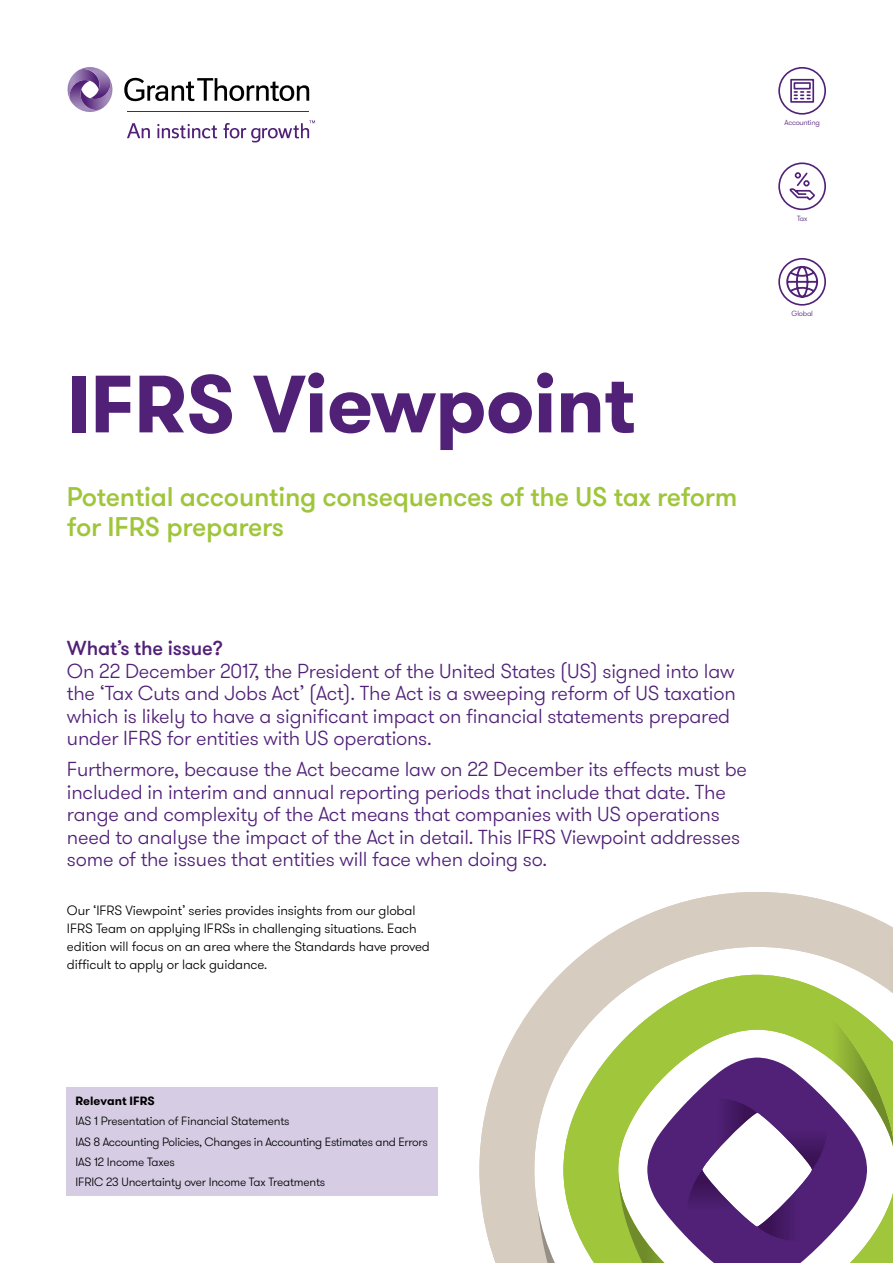
<style>
.page{position:relative;width:893px;height:1263px;background:#fff}
.page>*{position:absolute;margin:0;border:0;box-sizing:border-box;transform-origin:0 0}
.t1{font:700 81px "GT Walsheim Pro";letter-spacing:-.01em;color:#512178}
.t2{font:500 27px/30px "GT Walsheim Pro";letter-spacing:-.01em;color:#9fc63b}
.t3{font:300 20.25px/22.5px "GT Walsheim Pro";letter-spacing:-.01em;color:#512178}
.t4{font:500 20.25px "GT Walsheim Pro";letter-spacing:-.01em;color:#512178}
.t5{font:300 13.5px/18px "GT Walsheim Pro";letter-spacing:-.01em;color:#000}
.t6{font:300 12px/20.2px "GT Walsheim Pro";letter-spacing:-.02em;color:#000}
.t7{font:700 12px "GT Walsheim Pro";color:#000}
.t8{font:300 7.5px "GT Walsheim Pro";letter-spacing:-.03em;color:#512178}
</style>
<div class="page">
<svg style="left:124px;top:78px;width:185px;height:23px"></svg>
<svg style="left:127px;top:123px;width:23px;height:15px"></svg>
<svg style="left:157px;top:124px;width:60px;height:14px"></svg>
<svg style="left:224px;top:120px;width:91px;height:22px"></svg>
<hr style="left:128px;top:112px;width:181px;height:1px;background:#512178">
<svg style="left:67px;top:67px;width:46px;height:45px"></svg>
<svg style="left:778px;top:67px;width:48px;height:48px"></svg>
<div style="left:67px;top:1087px;width:371px;height:109px;background:#d6cde4"></div>
<svg style="left:479px;top:999px;width:59px;height:264px"></svg>
<svg style="left:538px;top:892px;width:355px;height:371px"></svg>
<svg style="left:563px;top:975px;width:55px;height:288px"></svg>
<svg style="left:618px;top:975px;width:275px;height:288px"></svg>
<svg style="left:647px;top:1057px;width:220px;height:206px"></svg>
<svg style="left:678px;top:1098px;width:158px;height:143px"></svg>
<svg style="left:778px;top:258px;width:48px;height:48px"></svg>
<svg style="left:778px;top:162px;width:48px;height:48px"></svg>
<h1 class="t1" style="left:67px;top:351px;width:570px">IFRS Viewpoint</h1>
<h2 class="t2" style="left:67px;top:482px;width:672px">Potential accounting consequences of the US tax reform for IFRS preparers</h2>
<p class="t8" style="left:785px;top:118px;width:37px">Accounting</p>
<p class="t8" style="left:797px;top:213px;width:12px">Tax</p>
<p class="t8" style="left:791px;top:309px;width:23px">Global</p>
<p class="t4" style="left:67px;top:635px;width:158px">What’s the issue?</p>
<p class="t3" style="left:67px;top:660px;width:670px">On 22 December 2017, the President of the United States (US) signed into law the ‘Tax Cuts and Jobs Act’ (Act). The Act is a sweeping reform of US taxation which is likely to have a significant impact on financial statements prepared under IFRS for entities with US operations.</p>
<p class="t3" style="left:67px;top:758px;width:681px">Furthermore, because the Act became law on 22 December its effects must be included in interim and annual reporting periods that include that date. The range and complexity of the Act means that companies with US operations need to analyse the impact of the Act in detail. This IFRS Viewpoint addresses some of the issues that entities will face when doing so.</p>
<p class="t5" style="left:67px;top:901px;width:364px">Our ‘IFRS Viewpoint’ series provides insights from our global IFRS Team on applying IFRSs in challenging situations. Each edition will focus on an area where the Standards have proved difficult to apply or lack guidance.</p>
<p class="t7" style="left:75px;top:1093px;width:81px">Relevant IFRS</p>
<p class="t6" style="left:75px;top:1111px;width:354px">IAS 1 Presentation of Financial Statements<br>IAS 8 Accounting Policies, Changes in Accounting Estimates and Errors IAS 12 Income Taxes<br>IFRIC 23 Uncertainty over Income Tax Treatments</p>
</div>
